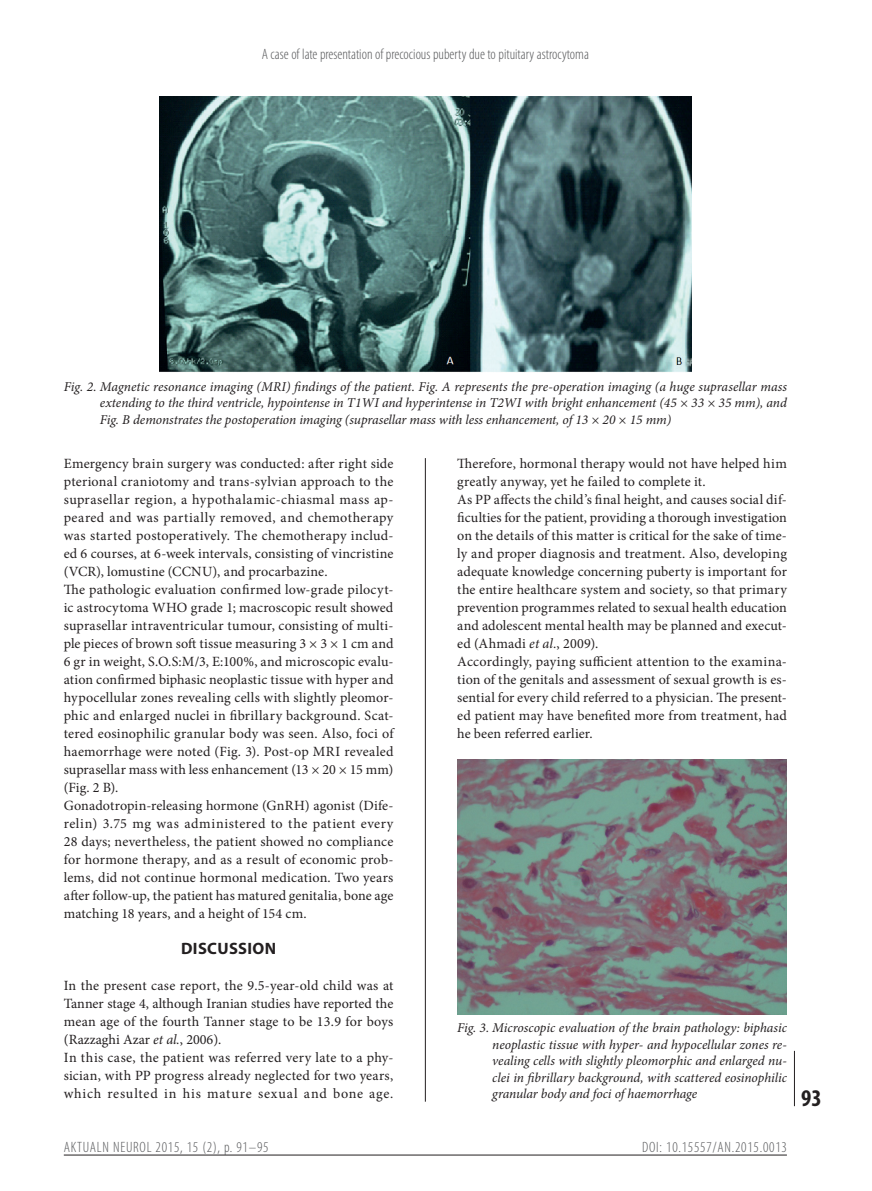
<style>
.page{position:relative;width:872px;height:1191px;background:#fff}
.page>*{position:absolute;margin:0;border:0;box-sizing:border-box;transform-origin:0 0}
.t1{font:700 condensed 24px "Myriad Pro";color:#231f20}
.SRODTYTUL_I{font:700 16.5px "Myriad Pro";letter-spacing:.02em;color:#231f20}
.t2{font:300 condensed 15px "Myriad Pro";color:#57585a}
.t3{font:300 condensed 15px "Myriad Pro";letter-spacing:.05em;color:#57585a}
.TEKST{font:14.1px/18px "Minion Pro";letter-spacing:.01em;color:#231f20;text-align:justify}
.Podpis{font:italic 13.5px/16.5px "Minion Pro";letter-spacing:-.005em;color:#231f20;text-align:justify}
.s1{font-style:italic}
</style>
<div class="page">
<hr style="left:794px;top:1050px;width:1px;height:56px;background:#231f20">
<hr style="left:64px;top:1154px;width:723px;height:1px;background:#231f20">
<hr style="left:425px;top:458px;width:1px;height:643px;background:#231f20">
<img style="left:160px;top:97px;width:531px;height:275px">
<img style="left:457px;top:759px;width:330px;height:255px">
<p class="t2" style="left:262px;top:46px;width:329px">A case of late presentation of precocious puberty due to pituitary astrocytoma</p>
<p class="Podpis" style="left:100px;top:378px;width:688px;text-indent:-36px">Fig. 2. Magnetic resonance imaging (MRI) findings of the patient. Fig. A represents the pre-operation imaging (a huge suprasellar mass extending to the third ventricle, hypointense in T1WI and hyperintense in T2WI with bright enhancement (45 × 33 × 35 mm), and Fig. B demonstrates the postoperation imaging (suprasellar mass with less enhancement, of 13 × 20 × 15 mm)</p>
<p class="TEKST" style="left:64px;top:455px;width:331px">Emergency brain surgery was conducted: after right side pterional craniotomy and trans-sylvian approach to the suprasellar region, a hypothalamic-chiasmal mass ap&shy;peared and was partially removed, and chemotherapy was started postoperatively. The chemotherapy includ&shy;ed 6 courses, at 6-week intervals, consisting of vincristine (VCR), lomustine (CCNU), and procarbazine.</p>
<p class="TEKST" style="left:64px;top:581px;width:331px">The pathologic evaluation confirmed low-grade pilocyt&shy;ic astrocytoma WHO grade 1; macroscopic result showed suprasellar intraventricular tumour, consisting of multi&shy;ple pieces of brown soft tissue measuring 3 × 3 × 1 cm and 6 gr in weight, S.O.S:M/3, E:100%, and microscopic evalu&shy;ation confirmed biphasic neoplastic tissue with hyper and hypocellular zones revealing cells with slightly pleomor&shy;phic and enlarged nuclei in fibrillary background. Scat&shy;tered eosinophilic granular body was seen. Also, foci of haemorrhage were noted (Fig. 3). Post-op MRI revealed suprasellar mass with less enhancement (13 × 20 × 15 mm) (Fig. 2 B).</p>
<p class="TEKST" style="left:64px;top:797px;width:331px">Gonadotropin-releasing hormone (GnRH) agonist (Dife&shy;relin) 3.75 mg was administered to the patient every 28 days; nevertheless, the patient showed no compliance for hormone therapy, and as a result of economic prob&shy;lems, did not continue hormonal medication. Two years after follow-up, the patient has matured genitalia, bone age matching 18 years, and a height of 154 cm.</p>
<p class="SRODTYTUL_I" style="left:181px;top:938px;width:96px">DISCUSSION</p>
<p class="TEKST" style="left:64px;top:977px;width:331px">In the present case report, the 9.5-year-old child was at Tanner stage 4, although Iranian studies have reported the mean age of the fourth Tanner stage to be 13.9 for boys (Razzaghi Azar <span class="s1">et al.</span>, 2006).</p>
<p class="TEKST" style="left:64px;top:1049px;width:331px">In this case, the patient was referred very late to a phy&shy;sician, with PP progress already neglected for two years, which resulted in his mature sexual and bone age.</p>
<p class="TEKST" style="left:457px;top:455px;width:331px">Therefore, hormonal therapy would not have helped him greatly anyway, yet he failed to complete it.</p>
<p class="TEKST" style="left:457px;top:491px;width:331px">As PP affects the child’s final height, and causes social dif&shy;ficulties for the patient, providing a thorough investigation on the details of this matter is critical for the sake of time&shy;ly and proper diagnosis and treatment. Also, developing adequate knowledge concerning puberty is important for the entire healthcare system and society, so that primary prevention programmes related to sexual health education and adolescent mental health may be planned and execut&shy;ed (Ahmadi <span class="s1">et al.</span>, 2009).</p>
<p class="TEKST" style="left:457px;top:653px;width:331px">Accordingly, paying sufficient attention to the examina&shy;tion of the genitals and assessment of sexual growth is es&shy;sential for every child referred to a physician. The present&shy;ed patient may have benefited more from treatment, had he been referred earlier.</p>
<p class="Podpis" style="left:492px;top:1019px;width:296px;text-indent:-35px">Fig. 3. Microscopic evaluation of the brain pathology: biphasic neoplastic tissue with hyper- and hypocellular zones re&shy;vealing cells with slightly pleomorphic and enlarged nu&shy;clei in fibrillary background, with scattered eosinophilic granular body and foci of haemorrhage</p>
<p class="t3" style="left:64px;top:1139px;width:206px">AKTUALN NEUROL 2015, 15 (2), p. 91–95</p>
<p class="t3" style="left:642px;top:1139px;width:146px">DOI: 10.15557/AN.2015.0013</p>
<p class="t1" style="left:801px;top:1083px;width:22px">93</p>
</div>
